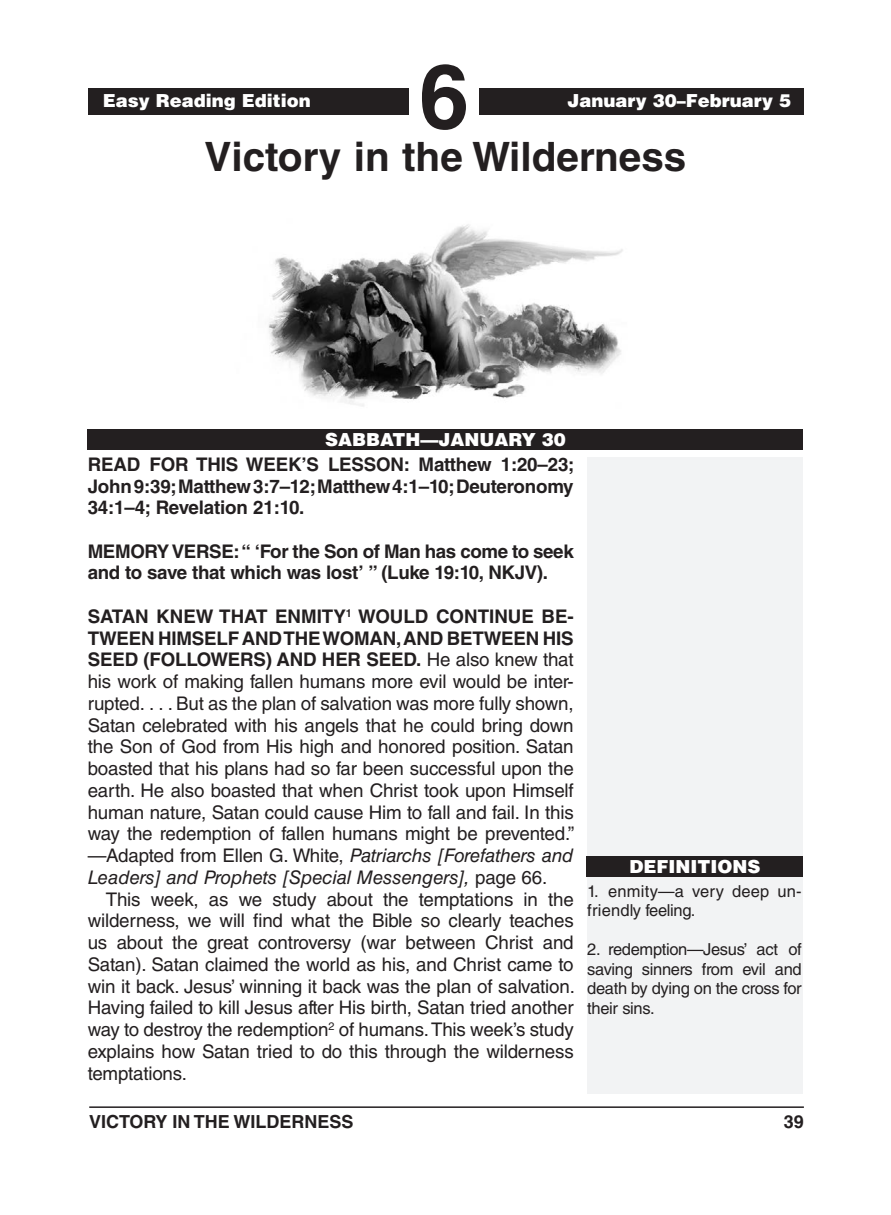
<style>
.page{position:relative;width:891px;height:1215px;background:#fff}
.page>*{position:absolute;margin:0;border:0;box-sizing:border-box;transform-origin:0 0}
.t1{font:700 90px "Helvetica LT Std";color:#231f20}
.Lesson_Title{font:700 40.5px "Helvetica LT Std";color:#231f20}
.Body_Text_NoIndent_S{font:18.75px/21.8px "Helvetica LT Std";letter-spacing:-.01em;color:#231f20;text-align:justify}
.Body_Text{font:18.75px/21.8px "Helvetica LT Std";letter-spacing:-.01em;color:#231f20;text-align:justify}
.Body_Text_NoIndent_B{font:700 18.75px/21.8px "Helvetica LT Std";letter-spacing:-.02em;color:#231f20;text-align:justify}
.Running_Head_-_Right{font:900 18px "Helvetica LT Std";color:#fff}
.t2{font:700 18px "Helvetica LT Std";color:#231f20}
.Sabbath_Heading{font:900 18px "Helvetica LT Std";color:#fff}
.Definitions_Heading{font:900 18px "Helvetica LT Std";color:#fff}
.Definitions_Text{font:16.5px/19.5px "Helvetica LT Std";letter-spacing:-.02em;color:#231f20;text-align:justify}
.Definitions_Text-2{font:16.5px/19.5px "Helvetica LT Std";letter-spacing:.01em;color:#231f20}
.s1{font-weight:700}
.s2{font-style:italic}
</style>
<div class="page">
<hr style="left:89px;top:1106px;width:715px;height:2px;background:#231f20">
<div style="left:587px;top:457px;width:216px;height:637px;background:#f2f3f4"></div>
<div style="left:88px;top:88px;width:322px;height:26px;background:#231f20"></div>
<div style="left:479px;top:88px;width:324px;height:26px;background:#231f20"></div>
<div style="left:88px;top:429px;width:715px;height:20px;background:#231f20"></div>
<img style="left:268px;top:224px;width:355px;height:182px">
<div style="left:587px;top:856px;width:216px;height:20px;background:#231f20"></div>
<p class="Running_Head_-_Right" style="left:103px;top:89px;width:210px">Easy Reading Edition</p>
<h1 class="t1" style="left:419px;top:42px;width:52px">6</h1>
<p class="Running_Head_-_Right" style="left:568px;top:89px;width:225px">January 30–February 5</p>
<p class="Lesson_Title" style="left:204px;top:132px;width:484px">Victory in the Wilderness</p>
<p class="Sabbath_Heading" style="left:325px;top:427px;width:242px">SABBATH—JANUARY 30</p>
<p class="Body_Text_NoIndent_B" style="left:88px;top:453px;width:488px">READ FOR THIS WEEK’S LESSON: Matthew 1:20–23; John 9:39; Matthew 3:7–12; Matthew 4:1–10; Deuteronomy 34:1–4; Revelation 21:10.</p>
<p class="Body_Text_NoIndent_B" style="left:88px;top:540px;width:488px">MEMORY VERSE: “ ‘For the Son of Man has come to seek and to save that which was lost’ ” (Luke 19:10, NKJV).</p>
<p class="Body_Text_NoIndent_S" style="left:88px;top:605px;width:488px"><span class="s1">SATAN KNEW THAT ENMITY</span><sup>1</sup> <span class="s1">WOULD CONTINUE BE-TWEEN HIMSELF AND THE WOMAN, AND BETWEEN HIS SEED (FOLLOWERS) AND HER SEED.</span> He also knew that his work of making fallen humans more evil would be inter&shy;rupted. . . . But as the plan of salvation was more fully shown, Satan celebrated with his angels that he could bring down the Son of God from His high and honored position. Satan boasted that his plans had so far been successful upon the earth. He also boasted that when Christ took upon Himself human nature, Satan could cause Him to fall and fail. In this way the redemption of fallen humans might be prevented.” —Adapted from Ellen G. White, <span class="s2">Patriarchs [Forefathers and Leaders] and Prophets [Special Messengers],</span> page 66.</p>
<p class="Body_Text" style="left:88px;top:888px;width:489px;text-indent:18px">This week, as we study about the temptations in the wilderness, we will find what the Bible so clearly teaches us about the great controversy (war between Christ and Satan). Satan claimed the world as his, and Christ came to win it back. Jesus’ winning it back was the plan of salvation.<br>Having failed to kill Jesus after His birth, Satan tried another way to destroy the redemption<sup>2</sup> of humans. This week’s study explains how Satan tried to do this through the wilderness temptations.</p>
<p class="Definitions_Heading" style="left:629px;top:855px;width:132px">DEFINITIONS</p>
<p class="Definitions_Text-2" style="left:587px;top:881px;width:216px">1. enmity—a very deep un&shy;friendly feeling.</p>
<p class="Definitions_Text" style="left:587px;top:940px;width:216px">2. redemption—Jesus’ act of saving sinners from evil and death by dying on the cross for their sins.</p>
<p class="t2" style="left:89px;top:1111px;width:266px">VICTORY IN THE WILDERNESS</p>
<p class="t2" style="left:784px;top:1111px;width:22px">39</p>
</div>
